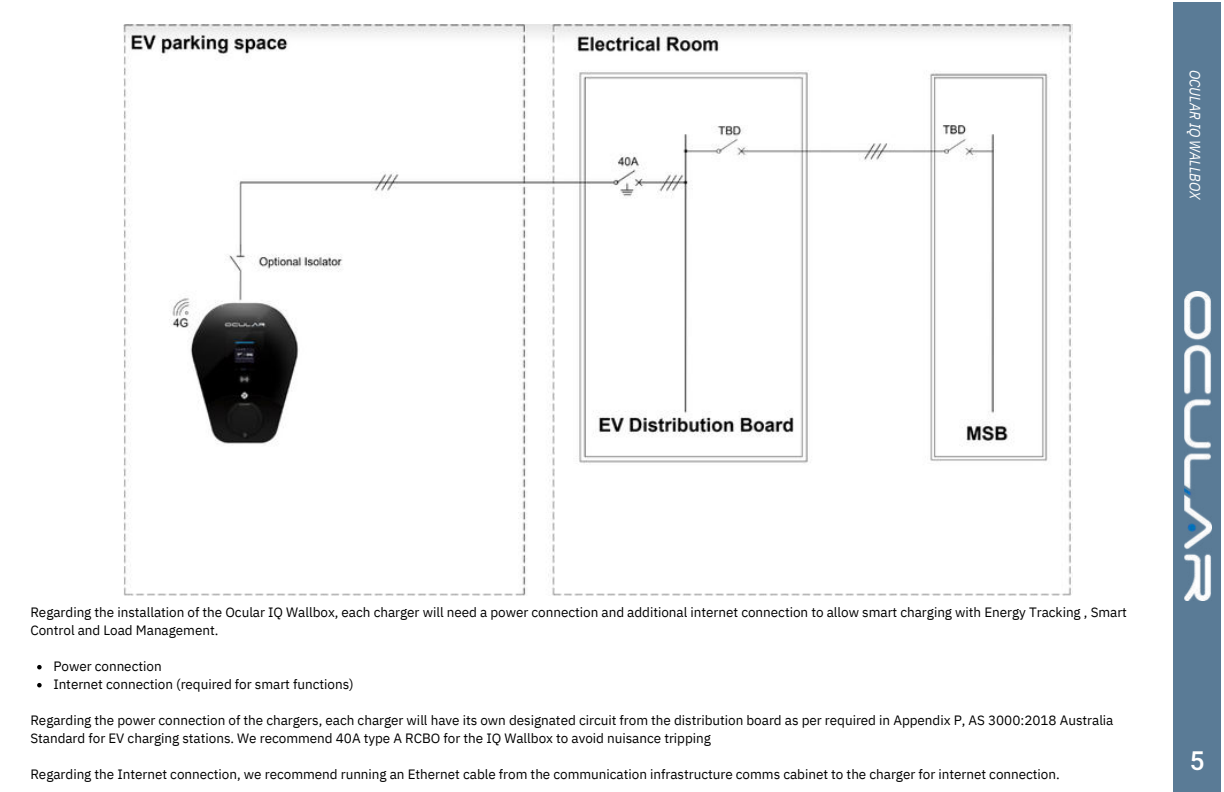
<style>
.page{position:relative;width:1224px;height:792px;background:#fff}
.page>*{position:absolute;margin:0;border:0;box-sizing:border-box;transform-origin:0 0}
.t1{font:500 26px "Roboto Mono";color:#fff}
.t2{font:italic 14.8px "IBM Plex Sans Cond";color:#fff}
.t3{font:13.6px/18px "IBM Plex Sans";letter-spacing:-.005em;color:#000}
</style>
<div class="page">
<div style="left:1173px;top:2px;width:48px;height:790px;background:#5a7b96"></div>
<img style="left:1184px;top:292px;width:27px;height:309px">
<img style="left:123px;top:24px;width:950px;height:572px">
<svg style="left:37px;top:665px;width:5px;height:4px"></svg>
<svg style="left:37px;top:683px;width:5px;height:4px"></svg>
<p class="t2" style="left:1206px;top:70px;width:132px;rotate:90deg">OCULAR IQ WALLBOX</p>
<p class="t3" style="left:30px;top:602px;width:1098px">Regarding the installation of the Ocular IQ Wallbox, each charger will need a power connection and additional internet connection to allow smart charging with Energy Tracking , Smart<br>Control and Load Management.</p>
<p class="t3" style="left:53px;top:656px;width:302px">Power connection<br>Internet connection (required for smart functions)</p>
<p class="t3" style="left:30px;top:710px;width:1085px">Regarding the power connection of the chargers, each charger will have its own designated circuit from the distribution board as per required in Appendix P, AS 3000:2018 Australia<br>Standard for EV charging stations. We recommend 40A type A RCBO for the IQ Wallbox to avoid nuisance tripping</p>
<p class="t3" style="left:30px;top:764px;width:1031px">Regarding the Internet connection, we recommend running an Ethernet cable from the communication infrastructure comms cabinet to the charger for internet connection.</p>
<h1 class="t1" style="left:1190px;top:742px;width:17px">5</h1>
</div>
